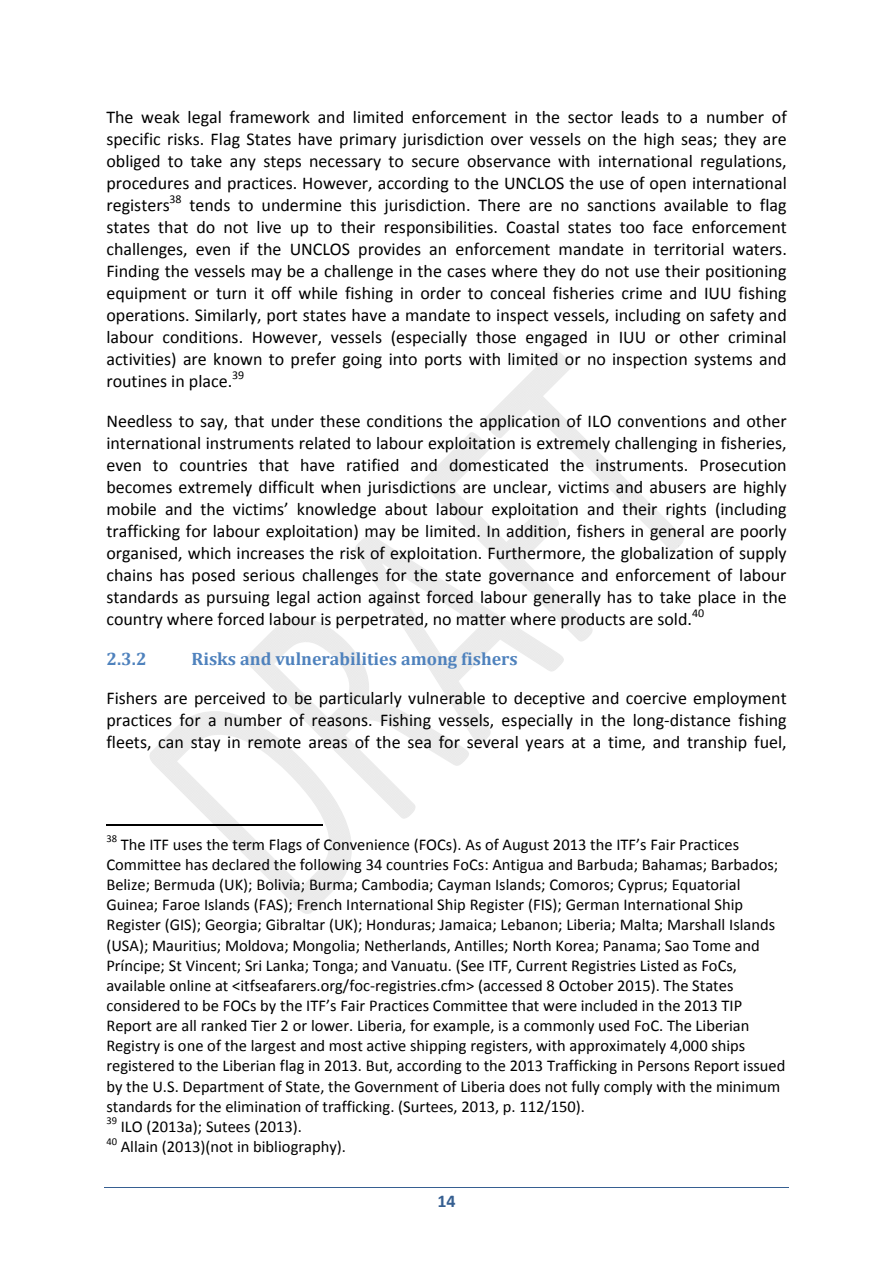
<style>
.page{position:relative;width:893px;height:1263px;background:#fff}
.page>*{position:absolute;margin:0;border:0;box-sizing:border-box;transform-origin:0 0}
.t1{font:18px/21.9px "Calibri";color:#000;text-align:justify}
.t2{font:700 18px "Cambria";color:#4f82bd}
.t3{font:700 18px "Calibri";color:#365f91}
.t4{font:16.5px/20.1px "Calibri";color:#000}
.t5{font:12px "Calibri";color:#000}
.t6{font:10.5px "Calibri";color:#000}
</style>
<div class="page">
<img style="left:149px;top:711px;width:203px;height:203px">
<img style="left:246px;top:618px;width:223px;height:201px">
<img style="left:355px;top:535px;width:209px;height:209px">
<img style="left:424px;top:432px;width:169px;height:210px">
<img style="left:483px;top:350px;width:201px;height:201px">
<svg style="left:679px;top:545px;width:5px;height:6px"></svg>
<hr style="left:104px;top:1188px;width:685px;height:1px;background:#365f91">
<hr style="left:106px;top:825px;width:216px;height:1px;background:#000">
<p class="t1" style="left:106px;top:108px;width:682px">The weak legal framework and limited enforcement in the sector leads to a number of specific risks. Flag States have primary jurisdiction over vessels on the high seas; they are obliged to take any steps necessary to secure observance with international regulations, procedures and practices. However, according to the UNCLOS the use of open international registers</p>
<p class="t5" style="left:170px;top:194px;width:14px">38</p>
<p class="t1" style="left:106px;top:196px;width:682px;text-indent:83px">tends to undermine this jurisdiction. There are no sanctions available to flag states that do not live up to their responsibilities. Coastal states too face enforcement challenges, even if the UNCLOS provides an enforcement mandate in territorial waters.<br>Finding the vessels may be a challenge in the cases where they do not use their positioning equipment or turn it off while fishing in order to conceal fisheries crime and IUU fishing operations. Similarly, port states have a mandate to inspect vessels, including on safety and labour conditions. However, vessels (especially those engaged in IUU or other criminal activities) are known to prefer going into ports with limited or no inspection systems and routines in place.</p>
<p class="t5" style="left:232px;top:370px;width:14px">39</p>
<p class="t1" style="left:106px;top:412px;width:682px">Needless to say, that under these conditions the application of ILO conventions and other international instruments related to labour exploitation is extremely challenging in fisheries, even to countries that have ratified and domesticated the instruments. Prosecution becomes extremely difficult when jurisdictions are unclear, victims and abusers are highly mobile and the victims’ knowledge about labour exploitation and their rights (including trafficking for labour exploitation) may be limited. In addition, fishers in general are poorly organised, which increases the risk of exploitation. Furthermore, the globalization of supply chains has posed serious challenges for the state governance and enforcement of labour standards as pursuing legal action against forced labour generally has to take place in the country where forced labour is perpetrated, no matter where products are sold.</p>
<p class="t5" style="left:692px;top:608px;width:14px">40</p>
<p class="t2" style="left:106px;top:648px;width:42px">2.3.2</p>
<p class="t2" style="left:191px;top:648px;width:328px">Risks and vulnerabilities among fishers</p>
<p class="t1" style="left:106px;top:688px;width:682px">Fishers are perceived to be particularly vulnerable to deceptive and coercive employment practices for a number of reasons. Fishing vessels, especially in the long‐distance fishing fleets, can stay in remote areas of the sea for several years at a time, and tranship fuel,</p>
<p class="t6" style="left:106px;top:835px;width:12px">38</p>
<p class="t4" style="left:106px;top:836px;width:680px;text-indent:14px">The ITF uses the term Flags of Convenience (FOCs). As of August 2013 the ITF’s Fair Practices Committee has declared the following 34 countries FoCs: Antigua and Barbuda; Bahamas; Barbados; Belize; Bermuda (UK); Bolivia; Burma; Cambodia; Cayman Islands; Comoros; Cyprus; Equatorial Guinea; Faroe Islands (FAS); French International Ship Register (FIS); German International Ship Register (GIS); Georgia; Gibraltar (UK); Honduras; Jamaica; Lebanon; Liberia; Malta; Marshall Islands (USA); Mauritius; Moldova; Mongolia; Netherlands, Antilles; North Korea; Panama; Sao Tome and Príncipe; St Vincent; Sri Lanka; Tonga; and Vanuatu. (See ITF, Current Registries Listed as FoCs, available online at &lt;itfseafarers.org/foc‐registries.cfm&gt; (accessed 8 October 2015). The States considered to be FOCs by the ITF’s Fair Practices Committee that were included in the 2013 TIP Report are all ranked Tier 2 or lower. Liberia, for example, is a commonly used FoC. The Liberian Registry is one of the largest and most active shipping registers, with approximately 4,000 ships registered to the Liberian flag in 2013. But, according to the 2013 Trafficking in Persons Report issued by the U.S. Department of State, the Government of Liberia does not fully comply with the minimum standards for the elimination of trafficking. (Surtees, 2013, p. 112/150).</p>
<p class="t6" style="left:106px;top:1116px;width:12px">39</p>
<p class="t4" style="left:121px;top:1118px;width:183px">ILO (2013a); Sutees (2013).</p>
<p class="t6" style="left:106px;top:1137px;width:12px">40</p>
<p class="t4" style="left:121px;top:1138px;width:227px">Allain (2013)(not in bibliography).</p>
<p class="t3" style="left:437px;top:1193px;width:20px">14</p>
</div>
